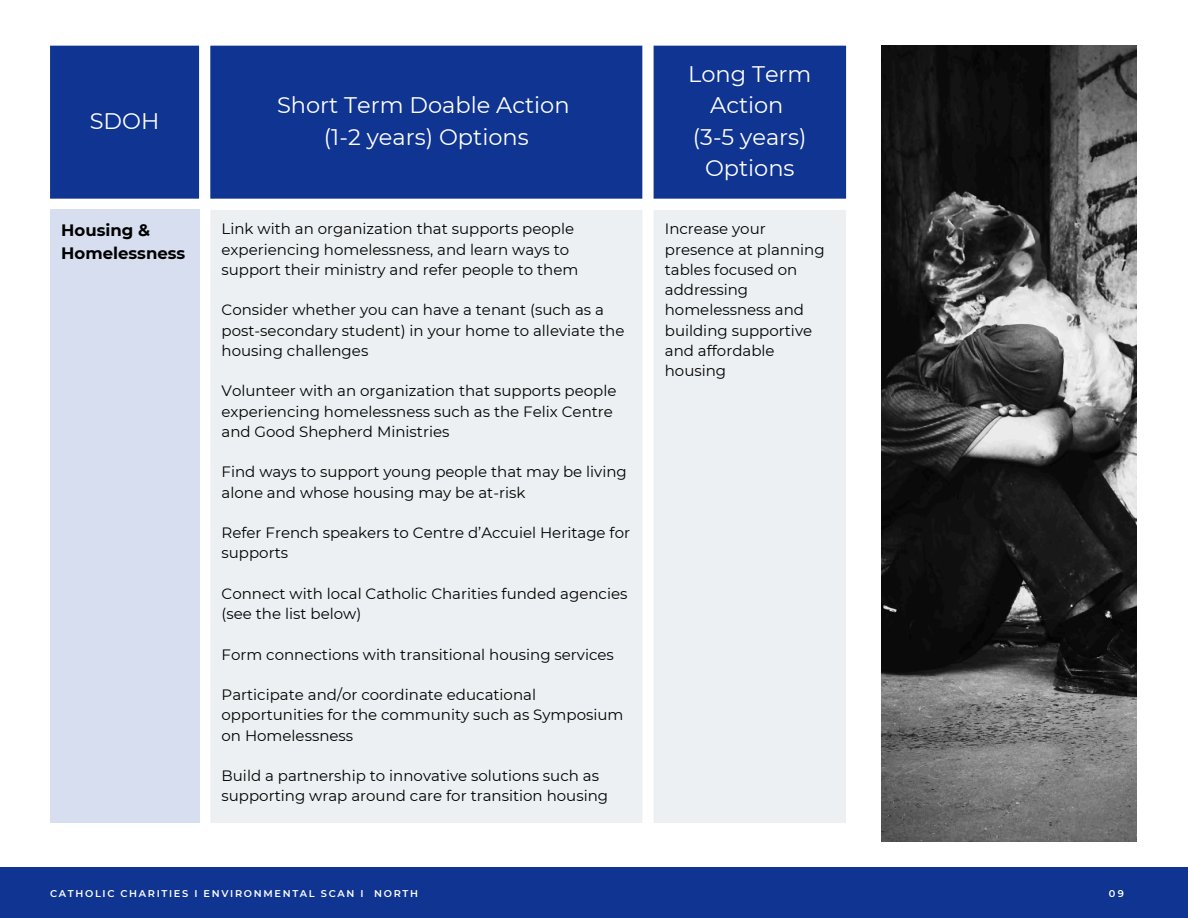
<style>
.page{position:relative;width:1188px;height:918px;background:#fff}
.page>*{position:absolute;margin:0;border:0;box-sizing:border-box;transform-origin:0 0}
.t1{font:22.5px/31.5px "Montserrat";color:#fff;text-align:center}
.t2{font:700 16.5px/22.5px "Montserrat";color:#000}
.t3{font:15px/20.2px "Montserrat";color:#000}
.t4{font:600 9.75px "Montserrat";letter-spacing:.17em;color:#fff}
</style>
<div class="page">
<div style="left:0;top:867px;width:1188px;height:51px;background:#0f3491"></div>
<div style="left:50px;top:46px;width:796px;height:153px;background:#0f3491"></div>
<div style="left:50px;top:210px;width:149px;height:613px;background:#d6deef"></div>
<div style="left:210px;top:210px;width:636px;height:613px;background:#edf0f2"></div>
<img style="left:881px;top:46px;width:256px;height:795px">
<p class="t1" style="left:90px;top:105px;width:71px">SDOH</p>
<p class="t1" style="left:277px;top:89px;width:294px">Short Term Doable Action</p>
<p class="t1" style="left:324px;top:121px;width:206px">(1-2 years) Options</p>
<p class="t2" style="left:61px;top:219px;width:126px">Housing &amp;<br>Homelessness</p>
<p class="t3" style="left:222px;top:219px;width:358px">Link with an organization that supports people experiencing homelessness, and learn ways to support their ministry and refer people to them</p>
<p class="t3" style="left:222px;top:300px;width:404px">Consider whether you can have a tenant (such as a post-secondary student) in your home to alleviate the housing challenges</p>
<p class="t3" style="left:222px;top:381px;width:396px">Volunteer with an organization that supports people experiencing homelessness such as the Felix Centre and Good Shepherd Ministries</p>
<p class="t3" style="left:222px;top:462px;width:407px">Find ways to support young people that may be living alone and whose housing may be at-risk</p>
<p class="t3" style="left:222px;top:523px;width:410px">Refer French speakers to Centre d’Accuiel Heritage for supports</p>
<p class="t3" style="left:222px;top:583px;width:407px">Connect with local Catholic Charities funded agencies (see the list below)</p>
<p class="t3" style="left:222px;top:644px;width:394px">Form connections with transitional housing services</p>
<p class="t3" style="left:222px;top:685px;width:403px">Participate and/or coordinate educational opportunities for the community such as Symposium on Homelessness</p>
<p class="t3" style="left:222px;top:766px;width:388px">Build a partnership to innovative solutions such as supporting wrap around care for transition housing</p>
<p class="t1" style="left:688px;top:58px;width:125px">Long Term<br>Action</p>
<p class="t1" style="left:693px;top:121px;width:115px">(3-5 years)<br>Options</p>
<h1 class="t3" style="left:665px;top:219px;width:161px">Increase your presence at planning tables focused on addressing homelessness and building supportive and affordable housing</h1>
<p class="t4" style="left:50px;top:887px;width:369px">CATHOLIC CHARITIES I ENVIRONMENTAL SCAN I NORTH</p>
<p class="t4" style="left:1109px;top:887px;width:17px">09</p>
</div>
